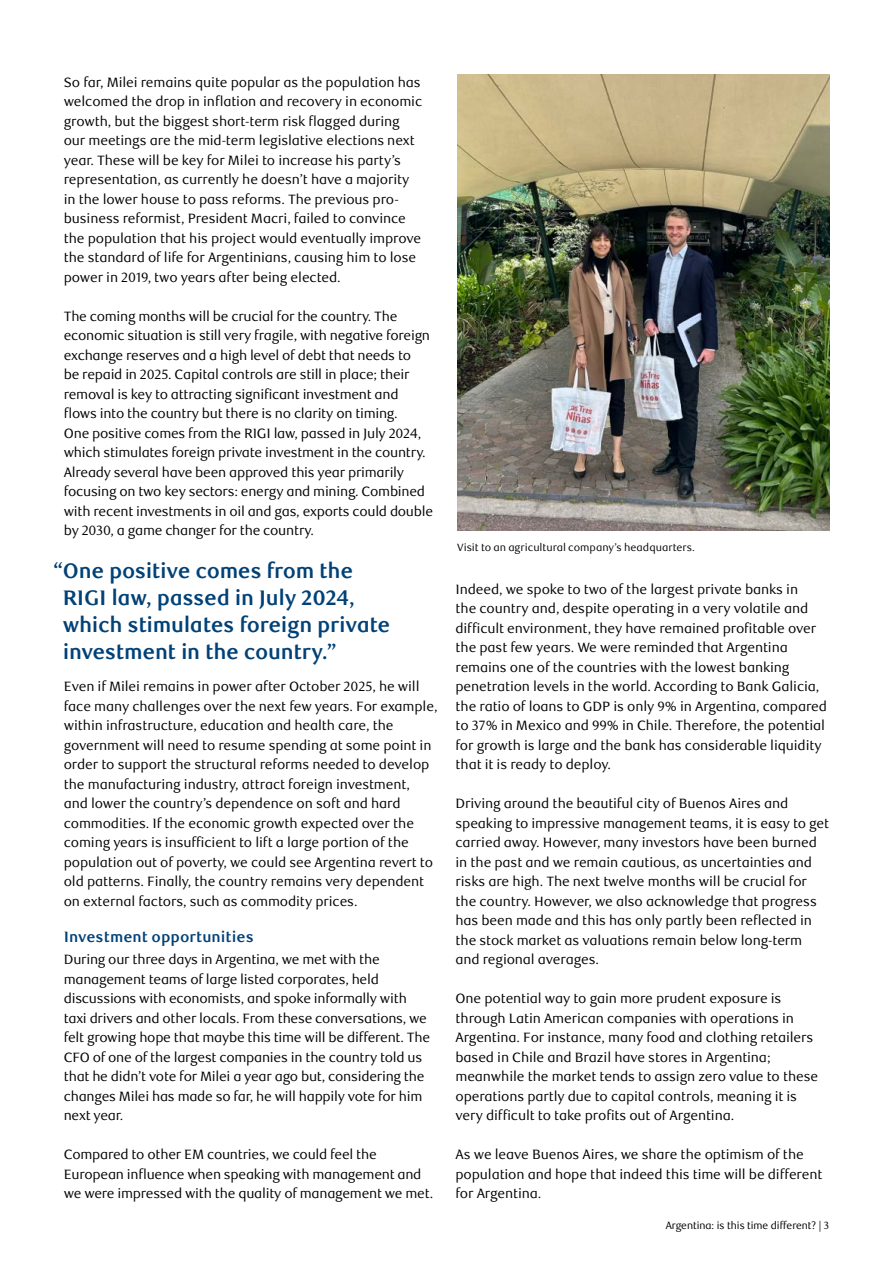
<style>
.page{position:relative;width:893px;height:1263px;background:#fff}
.page>*{position:absolute;margin:0;border:0;box-sizing:border-box;transform-origin:0 0}
.t1{font:700 21px/27px "RBC Text";letter-spacing:-.015em;color:#004177}
.t2{font:700 15px "RBC Text";color:#004177}
.t3{font:13.5px/19.5px "RBC Text";letter-spacing:-.01em;color:#000}
.t4{font:10.5px "RBC Text";color:#000}
.t5{font:10.5px "RBC Display";color:#000}
</style>
<div class="page">
<img style="left:457px;top:74px;width:372px;height:457px">
<p class="t3" style="left:64px;top:73px;width:360px">So far, Milei remains quite popular as the population has welcomed the drop in inflation and recovery in economic growth, but the biggest short-term risk flagged during our meetings are the mid-term legislative elections next year. These will be key for Milei to increase his party’s representation, as currently he doesn’t have a majority in the lower house to pass reforms. The previous pro&shy;business reformist, President Macri, failed to convince the population that his project would eventually improve the standard of life for Argentinians, causing him to lose power in 2019, two years after being elected.</p>
<p class="t3" style="left:64px;top:306px;width:371px">The coming months will be crucial for the country. The economic situation is still very fragile, with negative foreign exchange reserves and a high level of debt that needs to<br>be repaid in 2025. Capital controls are still in place; their removal is key to attracting significant investment and flows into the country but there is no clarity on timing.<br>One positive comes from the RIGI law, passed in July 2024, which stimulates foreign private investment in the country.<br>Already several have been approved this year primarily focusing on two key sectors: energy and mining. Combined with recent investments in oil and gas, exports could double by 2030, a game changer for the country.</p>
<h1 class="t1" style="left:63px;top:557px;width:329px;text-indent:-10px">“One positive comes from the<br>RIGI law, passed in July 2024, which stimulates foreign private investment in the country.”</h1>
<p class="t3" style="left:64px;top:677px;width:375px">Even if Milei remains in power after October 2025, he will face many challenges over the next few years. For example, within infrastructure, education and health care, the government will need to resume spending at some point in order to support the structural reforms needed to develop the manufacturing industry, attract foreign investment, and lower the country’s dependence on soft and hard commodities. If the economic growth expected over the coming years is insufficient to lift a large portion of the population out of poverty, we could see Argentina revert to old patterns. Finally, the country remains very dependent on external factors, such as commodity prices.</p>
<p class="t2" style="left:64px;top:928px;width:192px">Investment opportunities</p>
<p class="t3" style="left:64px;top:950px;width:368px">During our three days in Argentina, we met with the management teams of large listed corporates, held discussions with economists, and spoke informally with taxi drivers and other locals. From these conversations, we felt growing hope that maybe this time will be different. The CFO of one of the largest companies in the country told us that he didn’t vote for Milei a year ago but, considering the changes Milei has made so far, he will happily vote for him next year.</p>
<p class="t3" style="left:64px;top:1145px;width:371px">Compared to other EM countries, we could feel the<br>European influence when speaking with management and we were impressed with the quality of management we met.</p>
<p class="t4" style="left:457px;top:541px;width:239px">Visit to an agricultural company’s headquarters.</p>
<p class="t3" style="left:455px;top:579px;width:373px">Indeed, we spoke to two of the largest private banks in<br>the country and, despite operating in a very volatile and difficult environment, they have remained profitable over the past few years. We were reminded that Argentina remains one of the countries with the lowest banking penetration levels in the world. According to Bank Galicia, the ratio of loans to GDP is only 9% in Argentina, compared to 37% in Mexico and 99% in Chile. Therefore, the potential for growth is large and the bank has considerable liquidity that it is ready to deploy.</p>
<p class="t3" style="left:455px;top:794px;width:375px">Driving around the beautiful city of Buenos Aires and speaking to impressive management teams, it is easy to get carried away. However, many investors have been burned in the past and we remain cautious, as uncertainties and risks are high. The next twelve months will be crucial for the country. However, we also acknowledge that progress has been made and this has only partly been reflected in the stock market as valuations remain below long-term and regional averages.</p>
<p class="t3" style="left:455px;top:989px;width:364px">One potential way to gain more prudent exposure is through Latin American companies with operations in Argentina. For instance, many food and clothing retailers based in Chile and Brazil have stores in Argentina; meanwhile the market tends to assign zero value to these operations partly due to capital controls, meaning it is very difficult to take profits out of Argentina.</p>
<p class="t3" style="left:455px;top:1145px;width:368px">As we leave Buenos Aires, we share the optimism of the population and hope that indeed this time will be different for Argentina.</p>
<p class="t5" style="left:666px;top:1219px;width:165px">Argentina: is this time different? | 3</p>
</div>
